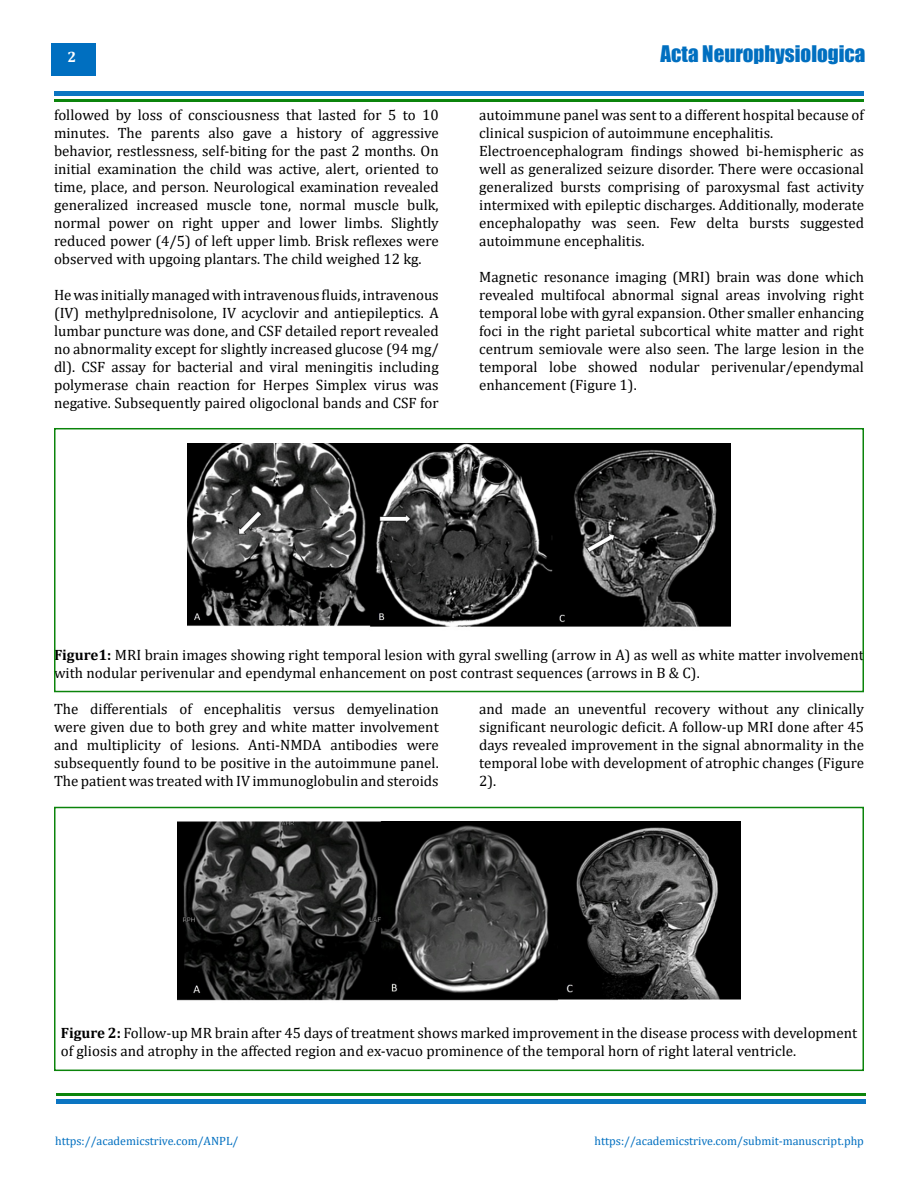
<style>
.page{position:relative;width:918px;height:1188px;background:#fff}
.page>*{position:absolute;margin:0;border:0;box-sizing:border-box;transform-origin:0 0}
.t1{font:21px "Impact";color:#006fc0}
.t2{font:15px/18px "Cambria";color:#000;text-align:justify}
.t3{font:700 15px "Cambria";color:#fff}
.t4{font:12px "Cambria";color:#006fc0}
.s1{font-weight:700}
</style>
<div class="page">
<div style="left:51px;top:43px;width:45px;height:33px;background:#006fc0"></div>
<div style="left:54px;top:91px;width:810px;height:5px;background:#0b75c2"></div>
<div style="left:56px;top:1099px;width:810px;height:5px;background:#0b75c2"></div>
<hr style="left:54px;top:99px;width:810px;height:3px;background:#007f01">
<hr style="left:56px;top:1094px;width:810px;height:2px;background:#007f01">
<img style="left:187px;top:444px;width:544px;height:183px">
<img style="left:178px;top:822px;width:562px;height:179px">
<div style="left:54px;top:428px;width:810px;height:264px;border:2px solid #007f01"></div>
<div style="left:54px;top:807px;width:810px;height:264px;border:2px solid #007f01"></div>
<p class="t3" style="left:68px;top:47px;width:10px">2</p>
<p class="t2" style="left:54px;top:105px;width:386px">followed by loss of consciousness that lasted for 5 to 10 minutes. The parents also gave a history of aggressive behavior, restlessness, self-biting for the past 2 months. On initial examination the child was active, alert, oriented to time, place, and person. Neurological examination revealed generalized increased muscle tone, normal muscle bulk, normal power on right upper and lower limbs. Slightly reduced power (4/5) of left upper limb. Brisk reflexes were observed with upgoing plantars. The child weighed 12 kg.</p>
<p class="t2" style="left:54px;top:285px;width:386px">He was initially managed with intravenous fluids, intravenous (IV) methylprednisolone, IV acyclovir and antiepileptics. A lumbar puncture was done, and CSF detailed report revealed no abnormality except for slightly increased glucose (94 mg/ dl). CSF assay for bacterial and viral meningitis including polymerase chain reaction for Herpes Simplex virus was negative. Subsequently paired oligoclonal bands and CSF for</p>
<h1 class="t1" style="left:661px;top:37px;width:206px">Acta Neurophysiologica</h1>
<p class="t2" style="left:479px;top:105px;width:386px;text-align:left">autoimmune panel was sent to a different hospital because of clinical suspicion of autoimmune encephalitis.<br>Electroencephalogram findings showed bi-hemispheric as well as generalized seizure disorder. There were occasional generalized bursts comprising of paroxysmal fast activity intermixed with epileptic discharges. Additionally, moderate encephalopathy was seen. Few delta bursts suggested autoimmune encephalitis.</p>
<p class="t2" style="left:479px;top:267px;width:386px">Magnetic resonance imaging (MRI) brain was done which revealed multifocal abnormal signal areas involving right temporal lobe with gyral expansion. Other smaller enhancing foci in the right parietal subcortical white matter and right centrum semiovale were also seen. The large lesion in the temporal lobe showed nodular perivenular/ependymal enhancement (Figure 1).</p>
<p class="t2" style="left:54px;top:645px;width:811px"><span class="s1">Figure1:</span> MRI brain images showing right temporal lesion with gyral swelling (arrow in A) as well as white matter involvement with nodular perivenular and ependymal enhancement on post contrast sequences (arrows in B &amp; C).</p>
<p class="t2" style="left:54px;top:699px;width:386px">The differentials of encephalitis versus demyelination were given due to both grey and white matter involvement and multiplicity of lesions. Anti-NMDA antibodies were subsequently found to be positive in the autoimmune panel.<br>The patient was treated with IV immunoglobulin and steroids</p>
<p class="t2" style="left:479px;top:699px;width:386px">and made an uneventful recovery without any clinically significant neurologic deficit. A follow-up MRI done after 45 days revealed improvement in the signal abnormality in the temporal lobe with development of atrophic changes (Figure 2).</p>
<p class="t2" style="left:61px;top:1023px;width:798px"><span class="s1">Figure 2:</span> Follow-up MR brain after 45 days of treatment shows marked improvement in the disease process with development of gliosis and atrophy in the affected region and ex-vacuo prominence of the temporal horn of right lateral ventricle.</p>
<p class="t4" style="left:55px;top:1134px;width:185px">https://academicstrive.com/ANPL/</p>
<p class="t4" style="left:594px;top:1134px;width:271px">https://academicstrive.com/submit-manuscript.php</p>
</div>
